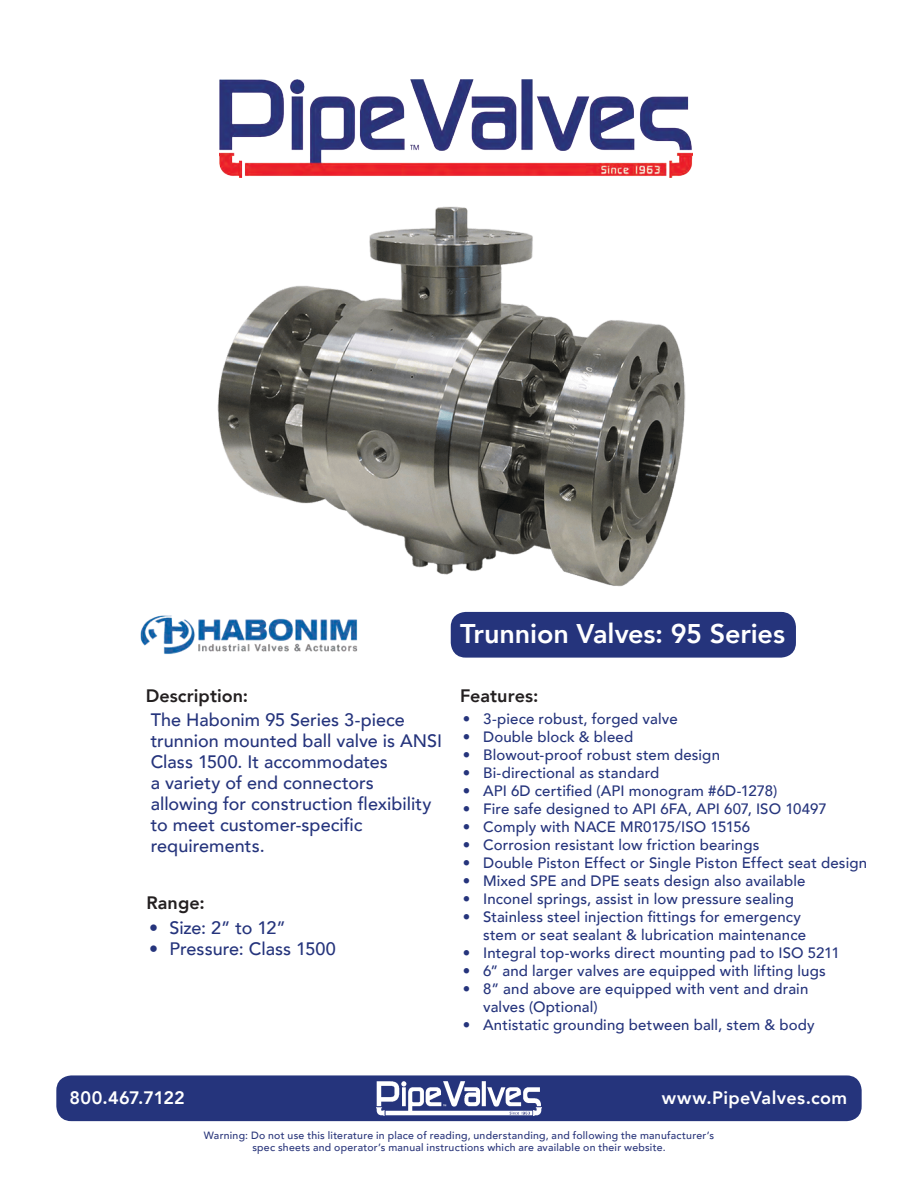
<style>
.page{position:relative;width:918px;height:1188px;background:#fff}
.page>*{position:absolute;margin:0;border:0;box-sizing:border-box;transform-origin:0 0}
.t1{font:800 27px "Avenir";letter-spacing:-.005em;color:#fff}
.t2{font:500 18px/21px "Avenir";color:#25347c}
.t3{font:800 18px "Avenir";letter-spacing:.005em;color:#231f20}
.t4{font:800 18px "Avenir";letter-spacing:.02em;color:#fff}
.t5{font:800 18px "Avenir";color:#fff}
.t6{font:500 15px/18px "Avenir";letter-spacing:.01em;color:#25347c}
.t7{font:500 10.5px/12px "Avenir";letter-spacing:.025em;color:#29357a;text-align:center}
</style>
<div class="page">
<div style="left:56px;top:1075px;width:806px;height:46px;background:#25347c;border-radius:15px"></div>
<img style="left:377px;top:1081px;width:164px;height:34px">
<img style="left:220px;top:80px;width:472px;height:97px">
<div style="left:451px;top:612px;width:345px;height:46px;background:#25347c;border-radius:15px"></div>
<img style="left:141px;top:615px;width:217px;height:39px">
<img style="left:217px;top:206px;width:468px;height:381px">
<p class="t3" style="left:146px;top:682px;width:104px">Description:</p>
<p class="t2" style="left:151px;top:708px;width:293px">The Habonim 95 Series 3-piece trunnion mounted ball valve is ANSI<br>Class 1500. It accommodates<br>a variety of end connectors allowing for construction flexibility to meet customer-specific requirements.</p>
<p class="t3" style="left:147px;top:889px;width:60px">Range:</p>
<p class="t2" style="left:149px;top:917px;width:138px">• Size: 2” to 12”</p>
<p class="t2" style="left:149px;top:938px;width:188px">• Pressure: Class 1500</p>
<p class="t1" style="left:460px;top:612px;width:326px">Trunnion Valves: 95 Series</p>
<p class="t3" style="left:460px;top:682px;width:80px">Features:</p>
<p class="t6" style="left:463px;top:709px;width:216px">• 3-piece robust, forged valve</p>
<p class="t6" style="left:463px;top:727px;width:172px">• Double block &amp; bleed</p>
<p class="t6" style="left:463px;top:745px;width:259px">• Blowout-proof robust stem design</p>
<p class="t6" style="left:463px;top:763px;width:198px">• Bi-directional as standard</p>
<p class="t6" style="left:463px;top:781px;width:316px">• API 6D certified (API monogram #6D-1278)</p>
<p class="t6" style="left:463px;top:799px;width:365px">• Fire safe designed to API 6FA, API 607, ISO 10497</p>
<p class="t6" style="left:463px;top:817px;width:289px">• Comply with NACE MR0175/ISO 15156</p>
<p class="t6" style="left:463px;top:835px;width:298px">• Corrosion resistant low friction bearings</p>
<p class="t6" style="left:463px;top:853px;width:406px">• Double Piston Effect or Single Piston Effect seat design</p>
<p class="t6" style="left:463px;top:871px;width:344px">• Mixed SPE and DPE seats design also available</p>
<p class="t6" style="left:463px;top:889px;width:333px">• Inconel springs, assist in low pressure sealing</p>
<p class="t6" style="left:483px;top:907px;width:324px;text-indent:-20px">• Stainless steel injection fittings for emergency stem or seat sealant &amp; lubrication maintenance</p>
<p class="t6" style="left:463px;top:943px;width:378px">• Integral top-works direct mounting pad to ISO 5211</p>
<p class="t6" style="left:463px;top:961px;width:364px">• 6” and larger valves are equipped with lifting lugs</p>
<p class="t6" style="left:483px;top:979px;width:327px;text-indent:-20px">• 8” and above are equipped with vent and drain valves (Optional)</p>
<p class="t6" style="left:463px;top:1015px;width:353px">• Antistatic grounding between ball, stem &amp; body</p>
<p class="t5" style="left:70px;top:1084px;width:117px">800.467.7122</p>
<p class="t4" style="left:662px;top:1084px;width:187px">www.PipeValves.com</p>
<p class="t7" style="left:204px;top:1129px;width:512px">Warning: Do not use this literature in place of reading, understanding, and following the manufacturer’s spec sheets and operator’s manual instructions which are available on their website.</p>
</div>
